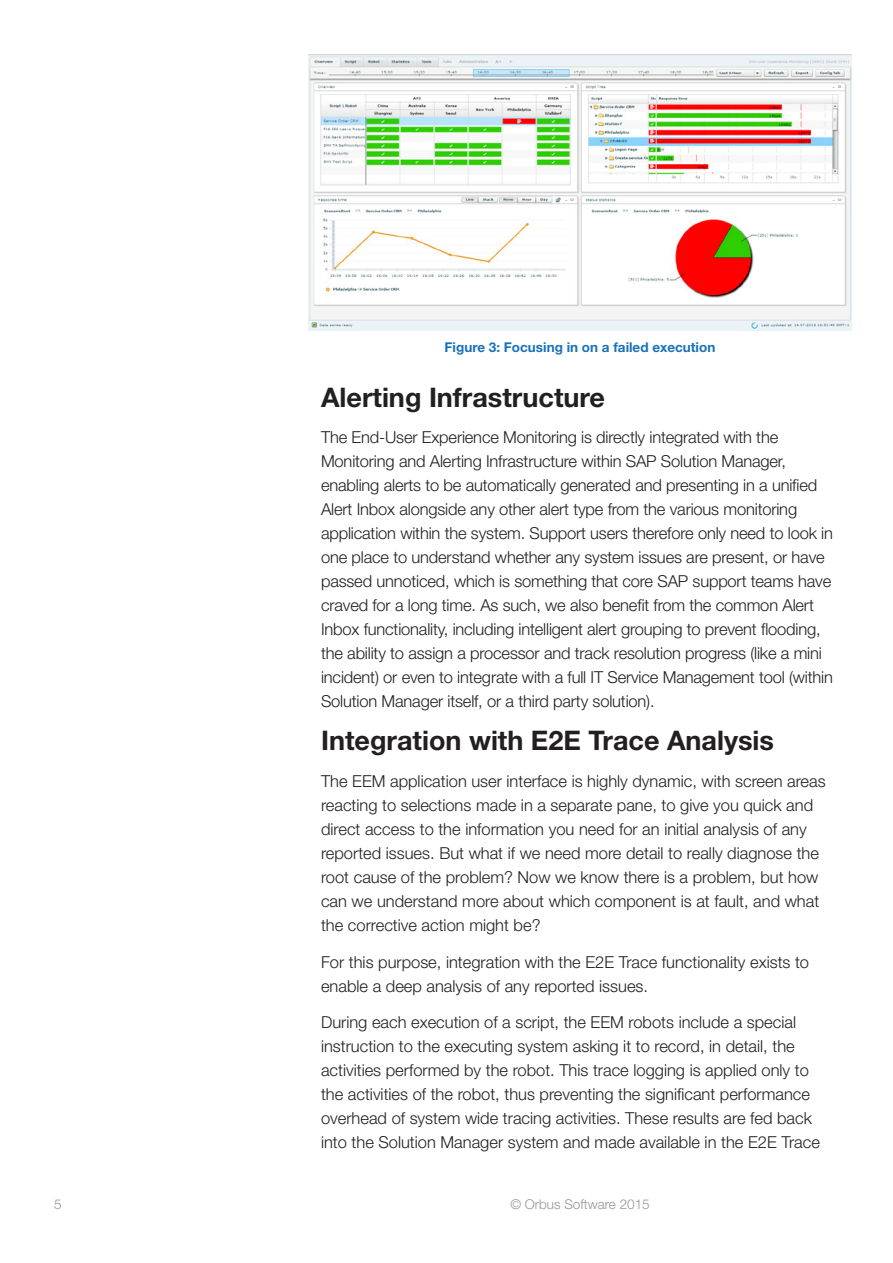
<style>
.page{position:relative;width:893px;height:1263px;background:#fff}
.page>*{position:absolute;margin:0;border:0;box-sizing:border-box;transform-origin:0 0}
.t1{font:700 27px "Helvetica Neue LT Std";color:#231f20}
.t2{font:300 16.5px/24px "Helvetica Neue LT Std";color:#231f20}
.t3{font:700 13.5px "Helvetica Neue LT Std";color:#1971ba}
.t4{font:300 13.5px "Helvetica Neue LT Std";color:#939598}
</style>
<div class="page">
<img style="left:308px;top:54px;width:544px;height:277px">
<p class="t3" style="left:445px;top:339px;width:272px">Figure 3: Focusing in on a failed execution</p>
<p class="t1" style="left:321px;top:380px;width:285px">Alerting Infrastructure</p>
<p class="t2" style="left:321px;top:425px;width:513px">The End-User Experience Monitoring is directly integrated with the Monitoring and Alerting Infrastructure within SAP Solution Manager, enabling alerts to be automatically generated and presenting in a unified Alert Inbox alongside any other alert type from the various monitoring application within the system. Support users therefore only need to look in one place to understand whether any system issues are present, or have passed unnoticed, which is something that core SAP support teams have craved for a long time. As such, we also benefit from the common Alert Inbox functionality, including intelligent alert grouping to prevent flooding, the ability to assign a processor and track resolution progress (like a mini incident) or even to integrate with a full IT Service Management tool (within Solution Manager itself, or a third party solution).</p>
<p class="t1" style="left:321px;top:724px;width:454px">Integration with E2E Trace Analysis</p>
<p class="t2" style="left:321px;top:769px;width:506px">The EEM application user interface is highly dynamic, with screen areas reacting to selections made in a separate pane, to give you quick and direct access to the information you need for an initial analysis of any reported issues. But what if we need more detail to really diagnose the root cause of the problem? Now we know there is a problem, but how can we understand more about which component is at fault, and what the corrective action might be?</p>
<p class="t2" style="left:321px;top:949px;width:490px">For this purpose, integration with the E2E Trace functionality exists to enable a deep analysis of any reported issues.</p>
<p class="t2" style="left:321px;top:1010px;width:500px">During each execution of a script, the EEM robots include a special instruction to the executing system asking it to record, in detail, the activities performed by the robot. This trace logging is applied only to the activities of the robot, thus preventing the significant performance overhead of system wide tracing activities. These results are fed back into the Solution Manager system and made available in the E2E Trace</p>
<p class="t4" style="left:54px;top:1196px;width:9px">5</p>
<p class="t4" style="left:510px;top:1196px;width:141px">© Orbus Software 2015</p>
</div>
